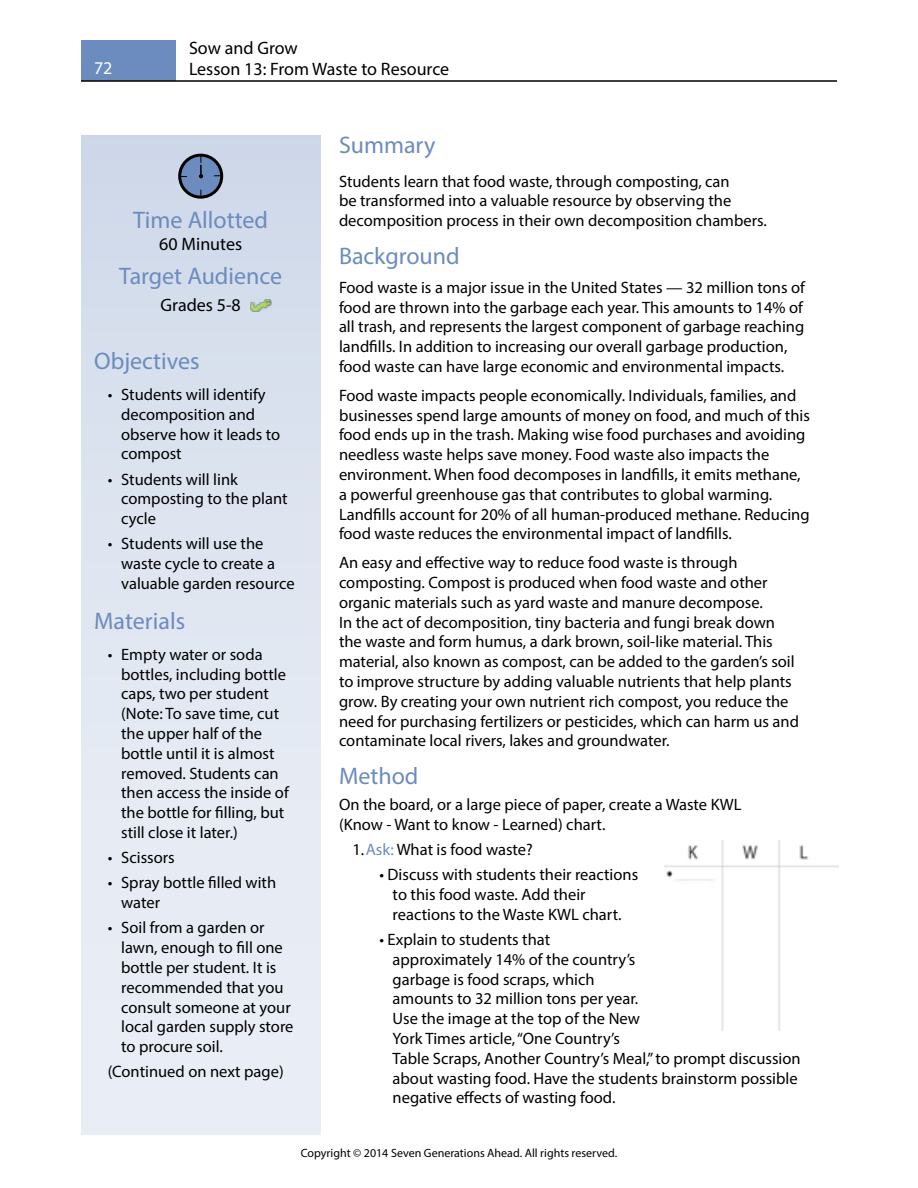
<style>
.page{position:relative;width:918px;height:1188px;background:#fff}
.page>*{position:absolute;margin:0;border:0;box-sizing:border-box;transform-origin:0 0}
.t1{font:24px "Myriad Pro";color:#6c8bbe}
.t2{font:18px "Myriad Pro";color:#000}
.t3{font:18px "Myriad Pro";color:#fff}
.t4{font:16.5px/19.8px "Myriad Pro";color:#000}
.t5{font:12px "Myriad Pro";color:#000}
.s1{color:#6c8bbe}
</style>
<div class="page">
<div style="left:81px;top:40px;width:95px;height:41px;background:#6c8bbe"></div>
<hr style="left:81px;top:80px;width:756px;height:2px;background:#000">
<div style="left:81px;top:135px;width:240px;height:999px;background:linear-gradient(to bottom,#d0daea,#eef1f7)"></div>
<div style="left:180px;top:155px;width:42px;height:42px;background:#6c8bbe;border-radius:50%"></div>
<div style="left:178px;top:154px;width:45px;height:45px;border:3px solid #000;border-radius:50%"></div>
<svg style="left:199px;top:156px;width:4px;height:22px"></svg>
<img style="left:664px;top:840px;width:174px;height:190px">
<img style="left:250px;top:299px;width:21px;height:13px">
<p class="t3" style="left:94px;top:57px;width:20px">72</p>
<p class="t2" style="left:189px;top:37px;width:110px">Sow and Grow</p>
<p class="t2" style="left:189px;top:58px;width:262px">Lesson 13: From Waste to Resource</p>
<h1 class="t1" style="left:133px;top:206px;width:136px">Time Allotted</h1>
<p class="t2" style="left:159px;top:233px;width:85px">60 Minutes</p>
<h1 class="t1" style="left:119px;top:261px;width:164px">Target Audience</h1>
<p class="t2" style="left:161px;top:294px;width:82px">Grades 5-8</p>
<h1 class="t1" style="left:94px;top:347px;width:107px">Objectives</h1>
<p class="t4" style="left:121px;top:384px;width:161px;text-indent:-13px">• Students will identify decomposition and observe how it leads to compost</p>
<p class="t4" style="left:121px;top:469px;width:168px;text-indent:-13px">• Students will link composting to the plant cycle</p>
<p class="t4" style="left:121px;top:534px;width:175px;text-indent:-13px">• Students will use the waste cycle to create a valuable garden resource</p>
<h1 class="t1" style="left:94px;top:606px;width:93px">Materials</h1>
<p class="t4" style="left:121px;top:644px;width:169px;text-indent:-13px">• Empty water or soda bottles, including bottle caps, two per student (Note: To save time, cut the upper half of the bottle until it is almost removed. Students can then access the inside of the bottle for filling, but still close it later.)</p>
<p class="t4" style="left:108px;top:848px;width:69px">• Scissors</p>
<p class="t4" style="left:121px;top:873px;width:157px;text-indent:-13px">• Spray bottle filled with water</p>
<p class="t4" style="left:121px;top:918px;width:174px;text-indent:-13px">• Soil from a garden or lawn, enough to fill one bottle per student. It is recommended that you consult someone at your local garden supply store to procure soil.</p>
<p class="t4" style="left:108px;top:1062px;width:178px">(Continued on next page)</p>
<h1 class="t1" style="left:339px;top:130px;width:98px">Summary</h1>
<p class="t4" style="left:339px;top:171px;width:429px">Students learn that food waste, through composting, can<br>be transformed into a valuable resource by observing the decomposition process in their own decomposition chambers.</p>
<h1 class="t1" style="left:339px;top:241px;width:122px">Background</h1>
<p class="t4" style="left:339px;top:277px;width:467px">Food waste is a major issue in the United States — 32 million tons of food are thrown into the garbage each year. This amounts to 14% of all trash, and represents the largest component of garbage reaching landfills. In addition to increasing our overall garbage production, food waste can have large economic and environmental impacts.</p>
<p class="t4" style="left:339px;top:385px;width:472px">Food waste impacts people economically. Individuals, families, and businesses spend large amounts of money on food, and much of this food ends up in the trash. Making wise food purchases and avoiding needless waste helps save money. Food waste also impacts the environment. When food decomposes in landfills, it emits methane, a powerful greenhouse gas that contributes to global warming.<br>Landfills account for 20% of all human-produced methane. Reducing food waste reduces the environmental impact of landfills.</p>
<p class="t4" style="left:339px;top:552px;width:462px">An easy and effective way to reduce food waste is through composting. Compost is produced when food waste and other organic materials such as yard waste and manure decompose.<br>In the act of decomposition, tiny bacteria and fungi break down the waste and form humus, a dark brown, soil-like material. This material, also known as compost, can be added to the garden’s soil to improve structure by adding valuable nutrients that help plants grow. By creating your own nutrient rich compost, you reduce the need for purchasing fertilizers or pesticides, which can harm us and contaminate local rivers, lakes and groundwater.</p>
<h1 class="t1" style="left:339px;top:761px;width:81px">Method</h1>
<p class="t4" style="left:339px;top:794px;width:404px">On the board, or a large piece of paper, create a Waste KWL (Know - Want to know - Learned) chart.</p>
<p class="t4" style="left:352px;top:839px;width:182px">1.<span class="s1">Ask:</span> What is food waste?</p>
<p class="t4" style="left:393px;top:864px;width:247px;text-indent:-13px">• Discuss with students their reactions to this food waste. Add their reactions to the Waste KWL chart.</p>
<p class="t4" style="left:393px;top:929px;width:409px;text-indent:-13px">• Explain to students that<br>approximately 14% of the country’s<br>garbage is food scraps, which<br>amounts to 32 million tons per year.<br>Use the image at the top of the New<br>York Times article, “One Country’s<br>Table Scraps, Another Country’s Meal,” to prompt discussion about wasting food. Have the students brainstorm possible negative effects of wasting food.</p>
<p class="t5" style="left:301px;top:1145px;width:318px">Copyright © 2014 Seven Generations Ahead. All rights reserved.</p>
</div>
